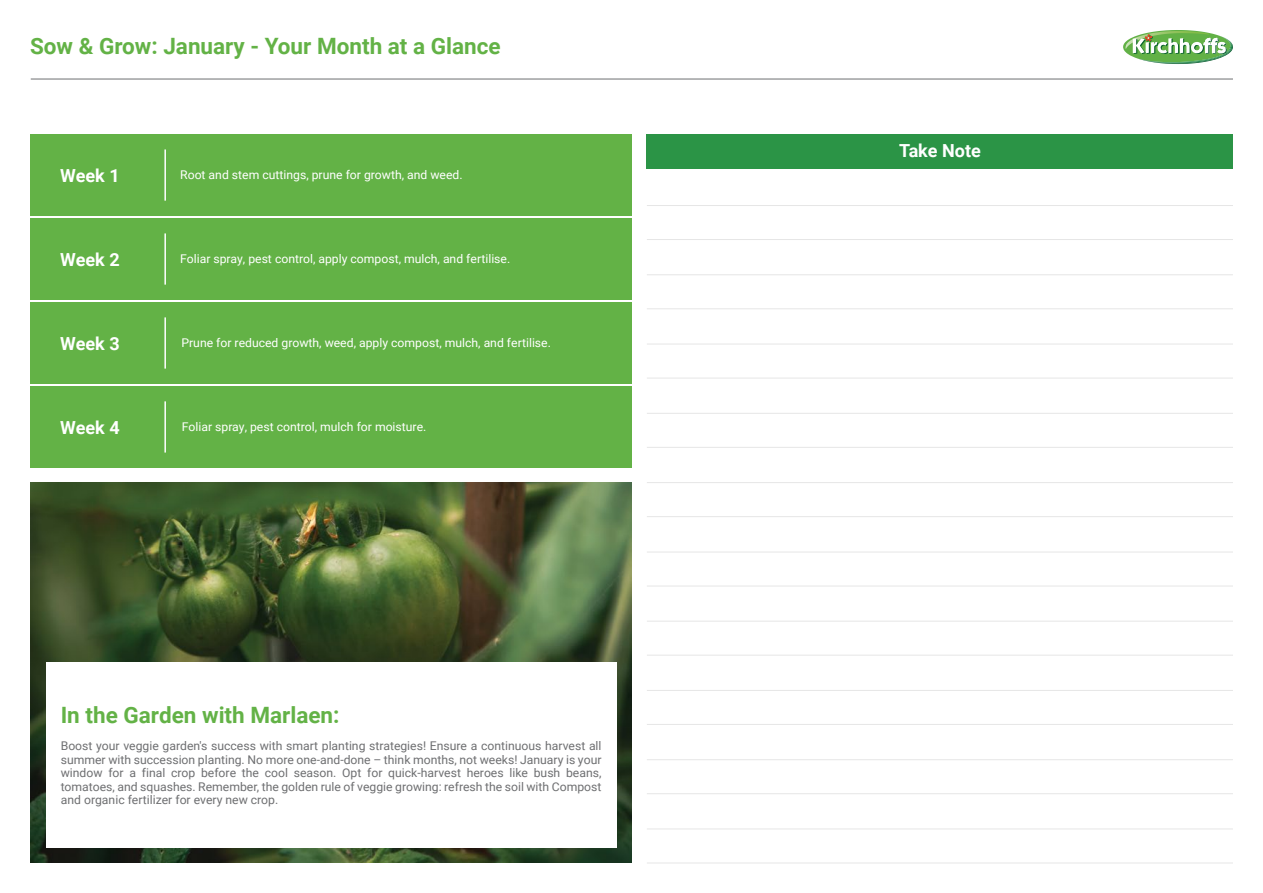
<style>
.page{position:relative;width:1263px;height:893px;background:#fff}
.page>*{position:absolute;margin:0;border:0;box-sizing:border-box;transform-origin:0 0}
.t1{font:700 22.5px "Roboto";color:#63b246}
.t2{font:700 18px "Roboto";color:#fff}
.t3{font:12px/13.5px "Roboto";color:#6e6f71;text-align:justify}
.t4{font:12px "Roboto";color:#fff}
</style>
<div class="page">
<svg style="left:1123px;top:30px;width:110px;height:34px"></svg>
<hr style="left:31px;top:79px;width:1202px;height:1px;background:#6e6f71">
<img style="left:30px;top:483px;width:602px;height:380px">
<div style="left:46px;top:663px;width:570px;height:185px;background:#fff"></div>
<div style="left:30px;top:134px;width:602px;height:82px;background:#63b246"></div>
<hr style="left:164px;top:149px;width:2px;height:52px;background:#fff">
<div style="left:30px;top:386px;width:602px;height:82px;background:#63b246"></div>
<hr style="left:164px;top:401px;width:2px;height:52px;background:#fff">
<div style="left:30px;top:218px;width:602px;height:82px;background:#63b246"></div>
<hr style="left:164px;top:233px;width:2px;height:52px;background:#fff">
<div style="left:30px;top:302px;width:602px;height:82px;background:#63b246"></div>
<hr style="left:164px;top:317px;width:2px;height:52px;background:#fff">
<hr style="left:647px;top:239px;width:586px;height:1px;background:#e6e6e6">
<hr style="left:647px;top:205px;width:586px;height:1px;background:#e6e6e6">
<hr style="left:647px;top:308px;width:586px;height:1px;background:#e6e6e6">
<hr style="left:647px;top:274px;width:586px;height:1px;background:#e6e6e6">
<hr style="left:647px;top:378px;width:586px;height:1px;background:#e6e6e6">
<hr style="left:647px;top:344px;width:586px;height:1px;background:#e6e6e6">
<hr style="left:647px;top:447px;width:586px;height:1px;background:#e6e6e6">
<hr style="left:647px;top:413px;width:586px;height:1px;background:#e6e6e6">
<hr style="left:647px;top:516px;width:586px;height:1px;background:#e6e6e6">
<hr style="left:647px;top:482px;width:586px;height:1px;background:#e6e6e6">
<hr style="left:647px;top:655px;width:586px;height:1px;background:#e6e6e6">
<hr style="left:647px;top:621px;width:586px;height:1px;background:#e6e6e6">
<hr style="left:647px;top:724px;width:586px;height:1px;background:#e6e6e6">
<hr style="left:647px;top:690px;width:586px;height:1px;background:#e6e6e6">
<hr style="left:647px;top:793px;width:586px;height:1px;background:#e6e6e6">
<hr style="left:647px;top:759px;width:586px;height:1px;background:#e6e6e6">
<hr style="left:647px;top:863px;width:586px;height:1px;background:#e6e6e6">
<hr style="left:647px;top:829px;width:586px;height:1px;background:#e6e6e6">
<hr style="left:647px;top:586px;width:586px;height:1px;background:#e6e6e6">
<hr style="left:647px;top:552px;width:586px;height:1px;background:#e6e6e6">
<div style="left:647px;top:134px;width:586px;height:34px;background:#2b9446"></div>
<h1 class="t1" style="left:30px;top:30px;width:472px">Sow &amp; Grow: January - Your Month at a Glance</h1>
<h2 class="t2" style="left:60px;top:163px;width:61px">Week 1</h2>
<p class="t4" style="left:180px;top:166px;width:284px">Root and stem cuttings, prune for growth, and weed.</p>
<h2 class="t2" style="left:60px;top:247px;width:61px">Week 2</h2>
<p class="t4" style="left:180px;top:250px;width:332px">Foliar spray, pest control, apply compost, mulch, and fertilise.</p>
<h2 class="t2" style="left:60px;top:331px;width:61px">Week 3</h2>
<p class="t4" style="left:181px;top:334px;width:371px">Prune for reduced growth, weed, apply compost, mulch, and fertilise.</p>
<h2 class="t2" style="left:60px;top:414px;width:61px">Week 4</h2>
<p class="t4" style="left:182px;top:418px;width:246px">Foliar spray, pest control, mulch for moisture.</p>
<h1 class="t1" style="left:61px;top:699px;width:280px">In the Garden with Marlaen:</h1>
<p class="t3" style="left:61px;top:739px;width:542px">Boost your veggie garden's success with smart planting strategies! Ensure a continuous harvest all summer with succession planting. No more one-and-done – think months, not weeks! January is your window for a final crop before the cool season. Opt for quick-harvest heroes like bush beans, tomatoes, and squashes. Remember, the golden rule of veggie growing: refresh the soil with Compost and organic fertilizer for every new crop.</p>
<h2 class="t2" style="left:899px;top:138px;width:83px">Take Note</h2>
</div>
